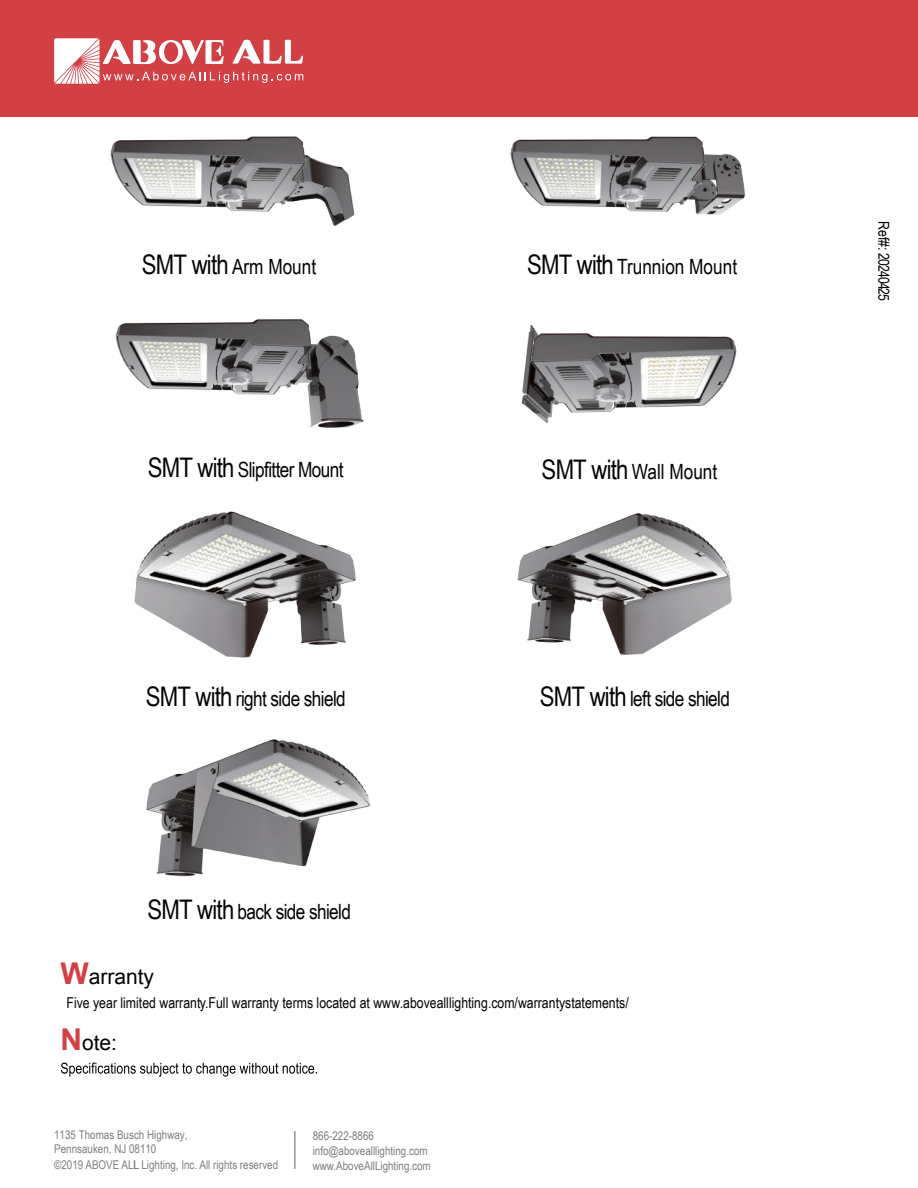
<style>
.page{position:relative;width:918px;height:1188px;background:#fff}
.page>*{position:absolute;margin:0;border:0;box-sizing:border-box;transform-origin:0 0}
.t1{font:21px "Arial Narrow";letter-spacing:-.03em;color:#030303}
.t2{font:21px "Arial Narrow";color:#030303}
.t3{font:21px "Arial";color:#030303}
.t4{font:15px "Arial Narrow";color:#030303}
.t5{font:15px "Arial Narrow";letter-spacing:-.06em;color:#030303}
.t6{font:12px/15px "Arial Narrow";color:#7e7c80}
.s1{font-size:27px}
.s2{font-weight:700;font-size:30px;color:#d23f45}
</style>
<div class="page">
<svg style="left:61px;top:1063px;width:256px;height:14px"></svg>
<div style="left:0;top:0;width:918px;height:115px;background:#d23f45"></div>
<svg style="left:54px;top:38px;width:249px;height:46px"></svg>
<hr style="left:294px;top:1131px;width:1px;height:38px;background:#8e9097">
<img style="left:102px;top:115px;width:259px;height:111px">
<img style="left:498px;top:115px;width:255px;height:100px">
<img style="left:115px;top:319px;width:249px;height:109px">
<img style="left:522px;top:325px;width:215px;height:99px">
<img style="left:134px;top:511px;width:222px;height:147px">
<img style="left:517px;top:513px;width:215px;height:142px">
<img style="left:146px;top:739px;width:225px;height:138px">
<h1 class="t2" style="left:142px;top:255px;width:176px"><span class="s1">SMT with</span> Arm Mount</h1>
<h1 class="t2" style="left:527px;top:255px;width:212px"><span class="s1">SMT with</span> Trunnion Mount</h1>
<h1 class="t1" style="left:148px;top:458px;width:197px"><span class="s1">SMT with</span> Slipfitter Mount</h1>
<h1 class="t1" style="left:146px;top:687px;width:202px"><span class="s1">SMT with</span> right side shield</h1>
<h1 class="t1" style="left:147px;top:900px;width:205px"><span class="s1">SMT with</span> back side shield</h1>
<h1 class="t2" style="left:542px;top:460px;width:177px"><span class="s1">SMT with</span> Wall Mount</h1>
<h1 class="t1" style="left:540px;top:687px;width:192px"><span class="s1">SMT with</span> left side shield</h1>
<h1 class="t3" style="left:60px;top:963px;width:95px"><span class="s2">W</span>arranty</h1>
<p class="t4" style="left:67px;top:994px;width:564px">Five year limited warranty.Full warranty terms located at www.abovealllighting.com/warrantystatements/</p>
<h1 class="t3" style="left:60px;top:1028px;width:58px"><span class="s2">N</span>ote:</h1>
<p class="t6" style="left:54px;top:1127px;width:135px;line-height:14.4px">1135 Thomas Busch Highway,<br>Pennsauken, NJ 08110</p>
<p class="t6" style="left:54px;top:1157px;width:226px">©2019 ABOVE AL Lighting, Inc. All rights reserved</p>
<p class="t6" style="left:134px;top:1157px;width:7px">L</p>
<p class="t6" style="left:313px;top:1129px;width:120px">866-222-8866 info@abovealllighting.com www.AboveAllLighting.com</p>
<p class="t5" style="left:892px;top:221px;width:82px;rotate:90deg">Ref#: 20240425</p>
</div>
